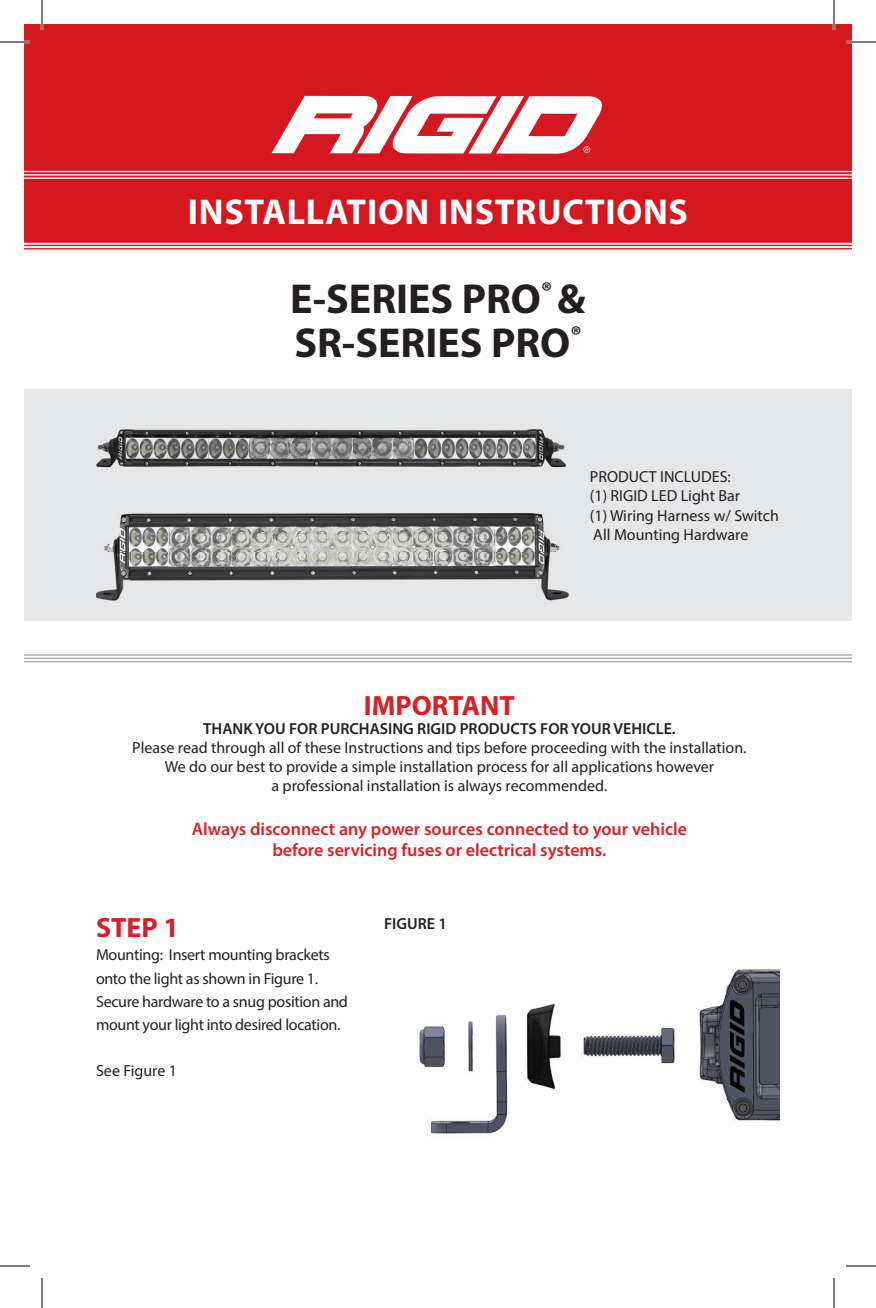
<style>
.page{position:relative;width:876px;height:1308px;background:#fff}
.page>*{position:absolute;margin:0;border:0;box-sizing:border-box;transform-origin:0 0}
.t1{font:700 42px/44px "Myriad Pro";color:#231f20}
.t2{font:700 36px "Myriad Pro";letter-spacing:.02em;color:#fff}
.t3{font:700 28px "Myriad Pro";color:#da2026}
.t4{font:600 18px/21.6px "Myriad Pro";color:#da2026;text-align:center}
.t5{font:16px/19.2px "Myriad Pro";color:#231f20}
.t6{font:16px/23.2px "Myriad Pro";letter-spacing:-.02em;color:#231f20}
.t7{font:600 16px "Myriad Pro";color:#231f20}
</style>
<div class="page">
<img style="left:418px;top:969px;width:362px;height:165px">
<div style="left:24px;top:24px;width:828px;height:217px;background:#d7171f"></div>
<div style="left:24px;top:389px;width:828px;height:232px;background:#e6e7e9"></div>
<img style="left:96px;top:429px;width:470px;height:39px">
<img style="left:96px;top:513px;width:473px;height:88px">
<svg style="left:272px;top:96px;width:330px;height:58px"></svg>
<hr style="left:24px;top:241px;width:828px;height:2px;background:#d7171f">
<hr style="left:24px;top:245px;width:828px;height:1px;background:#d7171f">
<hr style="left:24px;top:248px;width:828px;height:1px;background:#d7171f">
<hr style="left:24px;top:171px;width:828px;height:1px;background:#fff">
<hr style="left:24px;top:174px;width:828px;height:2px;background:#fff">
<hr style="left:24px;top:178px;width:828px;height:1px;background:#fff">
<hr style="left:24px;top:654px;width:828px;height:2px;background:#a8a9ad">
<hr style="left:24px;top:658px;width:828px;height:1px;background:#a8a9ad">
<hr style="left:24px;top:661px;width:828px;height:1px;background:#a8a9ad">
<hr style="left:0;top:41px;width:30px;height:2px;background:#fff">
<hr style="left:846px;top:41px;width:30px;height:2px;background:#fff">
<hr style="left:41px;top:0;width:2px;height:30px;background:#fff">
<hr style="left:833px;top:0;width:2px;height:30px;background:#fff">
<hr style="left:0;top:42px;width:30px;height:1px;background:#000">
<hr style="left:846px;top:42px;width:30px;height:1px;background:#000">
<hr style="left:0;top:1266px;width:30px;height:1px;background:#000">
<hr style="left:846px;top:1266px;width:30px;height:1px;background:#000">
<hr style="left:42px;top:0;width:1px;height:30px;background:#000">
<hr style="left:42px;top:1278px;width:1px;height:30px;background:#000">
<hr style="left:834px;top:0;width:1px;height:30px;background:#000">
<hr style="left:834px;top:1278px;width:1px;height:30px;background:#000">
<h2 class="t2" style="left:188px;top:188px;width:502px">INSTALLATION INSTRUCTIONS</h2>
<h1 class="t1" style="left:290px;top:275px;width:297px">E-SERIES PRO<sup>®</sup> &amp;<br>SR-SERIES PRO<sup>®</sup></h1>
<p class="t5" style="left:590px;top:467px;width:190px">PRODUCT INCLUDES:<br>(1) RIGID LED Light Bar<br>(1) Wiring Harness w/ Switch<br>All Mounting Hardware</p>
<h3 class="t3" style="left:364px;top:687px;width:152px">IMPORTANT</h3>
<p class="t7" style="left:203px;top:718px;width:474px">THANK YOU FOR PURCHASING RIGID PRODUCTS FOR YOUR VEHICLE.</p>
<p class="t5" style="left:132px;top:738px;width:616px;text-align:center">Please read through all of these Instructions and tips before proceeding with the installation.<br>We do our best to provide a simple installation process for all applications however<br>a professional installation is always recommended.</p>
<p class="t4" style="left:192px;top:817px;width:497px">Always disconnect any power sources connected to your vehicle before servicing fuses or electrical systems.</p>
<h3 class="t3" style="left:96px;top:909px;width:84px">STEP 1</h3>
<p class="t6" style="left:96px;top:943px;width:254px">Mounting: Insert mounting brackets onto the light as shown in Figure 1.<br>Secure hardware to a snug position and mount your light into desired location.</p>
<p class="t5" style="left:96px;top:1061px;width:82px">See Figure 1</p>
<p class="t7" style="left:384px;top:913px;width:64px">FIGURE 1</p>
</div>
